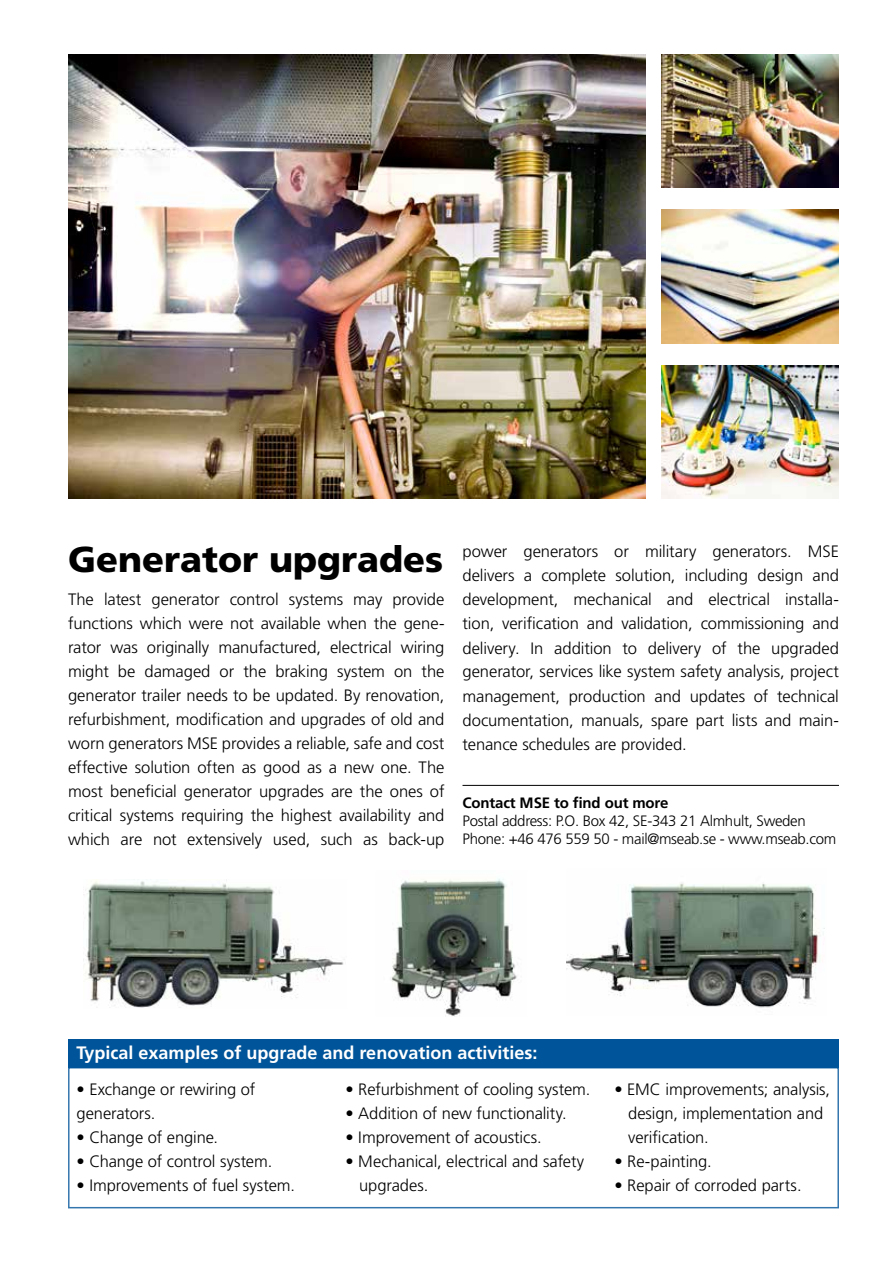
<style>
.page{position:relative;width:893px;height:1263px;background:#fff}
.page>*{position:absolute;margin:0;border:0;box-sizing:border-box;transform-origin:0 0}
.t1{font:700 18px "Frutiger LT Std";color:#fff}
.t2{font:300 16.5px/24px "Frutiger LT Std";letter-spacing:-.005em;color:#000}
.t3{font:300 15px/18px "Frutiger LT Std";letter-spacing:-.02em;color:#000}
.t4{font:700 15px "Frutiger LT Std";letter-spacing:-.01em;color:#000}
.s1{font-weight:900;font-size:36px}
</style>
<div class="page">
<div style="left:68px;top:1067px;width:771px;height:141px;border:2px solid #005499"></div>
<div style="left:68px;top:1039px;width:771px;height:28px;background:#005499"></div>
<img style="left:661px;top:54px;width:178px;height:133px">
<img style="left:68px;top:54px;width:577px;height:445px">
<img style="left:661px;top:210px;width:178px;height:133px">
<img style="left:661px;top:366px;width:178px;height:133px">
<img style="left:390px;top:878px;width:127px;height:139px">
<img style="left:567px;top:883px;width:258px;height:125px">
<img style="left:85px;top:880px;width:260px;height:128px">
<hr style="left:462px;top:785px;width:377px;height:1px;background:#000">
<p class="t2" style="left:462px;top:540px;width:378px;text-align:justify;text-indent:-394px"><span class="s1">Generator upgrades</span> power generators or military generators. MSE delivers a complete solution, including design and development, mechanical and electrical installa&shy;tion, verification and validation, commissioning and delivery. In addition to delivery of the upgraded generator, services like system safety analysis, project management, production and updates of technical documentation, manuals, spare part lists and main&shy;tenance schedules are provided.</p>
<p class="t2" style="left:68px;top:587px;width:378px;text-align:justify">The latest generator control systems may provide functions which were not available when the gene&shy;rator was originally manufactured, electrical wiring might be damaged or the braking system on the generator trailer needs to be updated. By renovation, refurbishment, modification and upgrades of old and worn generators MSE provides a reliable, safe and cost effective solution often as good as a new one. The most beneficial generator upgrades are the ones of critical systems requiring the highest availability and which are not extensively used, such as back-up</p>
<p class="t4" style="left:462px;top:794px;width:207px">Contact MSE to find out more</p>
<p class="t3" style="left:462px;top:812px;width:375px">Postal address: P.O. Box 42, SE-343 21 Almhult, Sweden<br>Phone: +46 476 559 50 - mail@mseab.se - www.mseab.com</p>
<p class="t1" style="left:77px;top:1042px;width:462px">Typical examples of upgrade and renovation activities:</p>
<p class="t2" style="left:77px;top:1078px;width:180px">• Exchange or rewiring of generators.</p>
<p class="t2" style="left:77px;top:1126px;width:143px">• Change of engine.</p>
<p class="t2" style="left:77px;top:1150px;width:197px">• Change of control system.</p>
<p class="t2" style="left:77px;top:1174px;width:220px">• Improvements of fuel system.</p>
<p class="t2" style="left:345px;top:1078px;width:246px">• Refurbishment of cooling system.</p>
<p class="t2" style="left:345px;top:1102px;width:223px">• Addition of new functionality.</p>
<p class="t2" style="left:345px;top:1126px;width:198px">• Improvement of acoustics.</p>
<p class="t2" style="left:359px;top:1150px;width:226px;text-indent:-14px">• Mechanical, electrical and safety upgrades.</p>
<p class="t2" style="left:628px;top:1078px;width:203px;text-indent:-14px">• EMC improvements; analysis, design, implementation and verification.</p>
<p class="t2" style="left:614px;top:1150px;width:99px">• Re-painting.</p>
<p class="t2" style="left:614px;top:1174px;width:189px">• Repair of corroded parts.</p>
</div>
